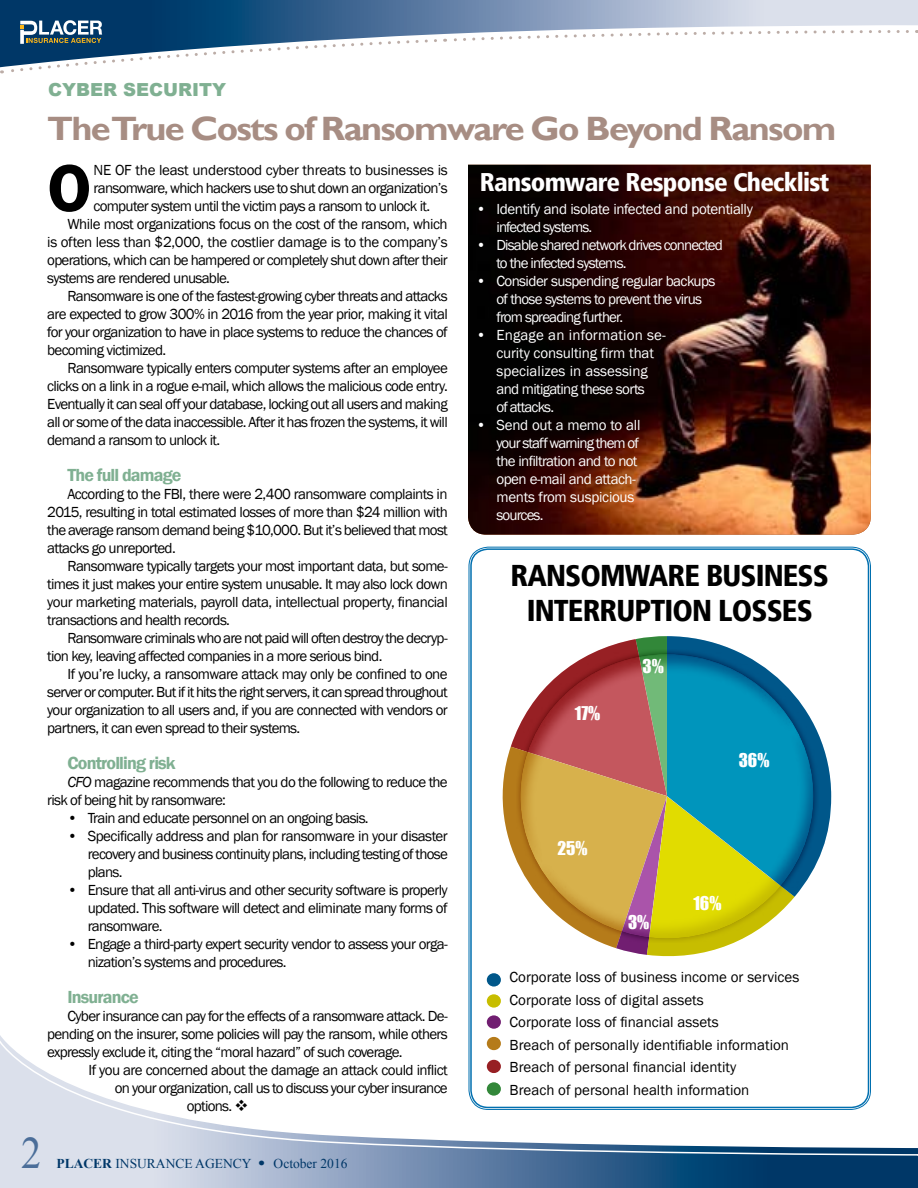
<style>
.page{position:relative;width:918px;height:1188px;background:#fff}
.page>*{position:absolute;margin:0;border:0;box-sizing:border-box;transform-origin:0 0}
.t1{font:600 69px "Franklin Gothic";color:#000}
.t2{font:45px "Times New Roman";color:#4b6e99;scale:.9 1}
.t3{font:700 33.75px "Gill Sans";letter-spacing:-.045em;color:#a78d83;scale:1.07 1}
.t4{font:900 condensed 30px/34.5px "Frutiger LT";letter-spacing:-.03em;color:#000;text-align:center}
.t5{font:900 condensed 25.5px "Frutiger LT";letter-spacing:-.03em;color:#fff}
.t6{font:600 18px "Franklin Gothic";letter-spacing:-.045em;color:#80b092}
.t7{font:900 18px "Arial";color:#80b092}
.t8{font:17.4px "Impact";color:#fff}
.t9{font:15px/18px "Franklin Gothic";letter-spacing:-.05em;color:#000;text-align:justify}
.t10{font:15px/18px "Franklin Gothic";letter-spacing:-.045em;color:#fff}
.t11{font:15px/22.5px "Franklin Gothic";color:#000}
.t12{font:15px/18px "Franklin Gothic";letter-spacing:-.01em;color:#fff}
.t13{font:15px/18px "Franklin Gothic";letter-spacing:-.025em;color:#fff}
.t14{font:15px "Franklin Gothic";letter-spacing:-.025em;color:#000}
.t15{font:15px "Franklin Gothic";letter-spacing:-.015em;color:#000}
.t16{font:13.5px "Times New Roman";color:#003768}
.s1{font-style:italic}
.s2{font-weight:700}
.s3{font-weight:700;font-size:18px}
</style>
<div class="page">
<svg style="left:0;top:1035px;width:916px;height:153px;background:#718fae"></svg>
<svg style="left:0;top:1037px;width:916px;height:119px"></svg>
<svg style="left:916px;top:1148px;width:2px;height:40px"></svg>
<svg style="left:0;top:0;width:918px;height:67px"></svg>
<svg style="left:445px;top:29px;width:465px;height:14px"></svg>
<svg style="left:2px;top:20px;width:437px;height:54px"></svg>
<img style="left:468px;top:165px;width:403px;height:370px">
<svg style="left:487px;top:973px;width:14px;height:13px"></svg>
<svg style="left:487px;top:994px;width:14px;height:14px"></svg>
<svg style="left:487px;top:1015px;width:14px;height:14px"></svg>
<div style="left:487px;top:1037px;width:14px;height:13px;background:#b57b1a;border-radius:50%"></div>
<div style="left:487px;top:1060px;width:14px;height:13px;background:#972024;border-radius:50%"></div>
<svg style="left:487px;top:1082px;width:14px;height:14px"></svg>
<svg style="left:502px;top:636px;width:329px;height:321px"></svg>
<div style="left:507px;top:642px;width:321px;height:297px;background:#000;opacity:.75"></div>
<div style="left:470px;top:548px;width:399px;height:560px;border:2px solid #006faf;border-radius:17px"></div>
<p class="t7" style="left:48px;top:77px;width:180px">CYBER SECURITY</p>
<h3 class="t3" style="left:47px;top:108px;width:739px">The True Costs of Ransomware Go Beyond Ransom</h3>
<h1 class="t1" style="left:47px;top:146px;width:46px">O</h1>
<p class="t15" style="left:94px;top:161px;width:356px">NE OF the least understood cyber threats to businesses is</p>
<h3 class="t5" style="left:480px;top:167px;width:351px">Ransomware Response Checklist</h3>
<p class="t9" style="left:94px;top:180px;width:356px">ransomware, which hackers use to shut down an organization’s</p>
<p class="t9" style="left:94px;top:198px;width:338px">computer system until the victim pays a ransom to unlock it.</p>
<p class="t9" style="left:68px;top:216px;width:382px">While most organizations focus on the cost of the ransom, which</p>
<p class="t14" style="left:47px;top:233px;width:402px">is often less than $2,000, the costlier damage is to the company’s</p>
<p class="t9" style="left:47px;top:252px;width:402px">operations, which can be hampered or completely shut down after their</p>
<p class="t9" style="left:47px;top:270px;width:184px">systems are rendered unusable.</p>
<p class="t9" style="left:68px;top:288px;width:382px">Ransomware is one of the fastest-growing cyber threats and attacks</p>
<p class="t9" style="left:47px;top:306px;width:402px">are expected to grow 300% in 2016 from the year prior, making it vital</p>
<p class="t9" style="left:47px;top:324px;width:402px">for your organization to have in place systems to reduce the chances of</p>
<p class="t9" style="left:47px;top:342px;width:120px">becoming victimized.</p>
<p class="t9" style="left:68px;top:360px;width:382px">Ransomware typically enters computer systems after an employee</p>
<p class="t9" style="left:47px;top:378px;width:402px">clicks on a link in a rogue e-mail, which allows the malicious code entry.</p>
<p class="t9" style="left:47px;top:396px;width:402px">Eventually it can seal off your database, locking out all users and making</p>
<p class="t9" style="left:47px;top:414px;width:402px">all or some of the data inaccessible. After it has frozen the systems, it will</p>
<p class="t9" style="left:47px;top:432px;width:174px">demand a ransom to unlock it.</p>
<p class="t6" style="left:68px;top:464px;width:115px">The full damage</p>
<p class="t9" style="left:47px;top:486px;width:402px;text-indent:20px">According to the FBI, there were 2,400 ransomware complaints in 2015, resulting in total estimated losses of more than $24 million with the average ransom demand being $10,000. But it’s believed that most attacks go unreported.</p>
<p class="t9" style="left:47px;top:558px;width:402px;text-indent:20px">Ransomware typically targets your most important data, but some&shy;times it just makes your entire system unusable. It may also lock down your marketing materials, payroll data, intellectual property, financial transactions and health records.</p>
<p class="t9" style="left:47px;top:630px;width:402px;text-indent:20px">Ransomware criminals who are not paid will often destroy the decryp&shy;tion key, leaving affected companies in a more serious bind.</p>
<p class="t9" style="left:47px;top:666px;width:402px;text-indent:20px">If you’re lucky, a ransomware attack may only be confined to one server or computer. But if it hits the right servers, it can spread throughout your organization to all users and, if you are connected with vendors or partners, it can even spread to their systems.</p>
<p class="t6" style="left:68px;top:752px;width:110px">Controlling risk</p>
<p class="t9" style="left:47px;top:774px;width:402px;text-indent:20px"><span class="s1">CFO</span> magazine recommends that you do the following to reduce the risk of being hit by ransomware:</p>
<p class="t9" style="left:68px;top:810px;width:303px">• Train and educate personnel on an ongoing basis.</p>
<p class="t9" style="left:88px;top:828px;width:362px;text-indent:-20px">• Specifically address and plan for ransomware in your disaster recovery and business continuity plans, including testing of those plans.</p>
<p class="t9" style="left:88px;top:882px;width:362px;text-indent:-20px">• Ensure that all anti-virus and other security software is properly updated. This software will detect and eliminate many forms of ransomware.</p>
<p class="t9" style="left:88px;top:936px;width:362px;text-indent:-20px">• Engage a third-party expert security vendor to assess your orga&shy;nization’s systems and procedures.</p>
<p class="t6" style="left:68px;top:986px;width:73px">Insurance</p>
<p class="t9" style="left:47px;top:1008px;width:402px;text-indent:20px">Cyber insurance can pay for the effects of a ransomware attack. De&shy;pending on the insurer, some policies will pay the ransom, while others expressly exclude it, citing the “moral hazard” of such coverage.</p>
<p class="t9" style="left:88px;top:1062px;width:361px">If you are concerned about the damage an attack could inflict</p>
<p class="t9" style="left:115px;top:1080px;width:335px">on your organization, call us to discuss your cyber insurance</p>
<p class="t9" style="left:187px;top:1098px;width:63px">options. ❖</p>
<p class="t13" style="left:496px;top:201px;width:258px;text-indent:-20px">• Identify and isolate infected and potentially infected systems.</p>
<p class="t10" style="left:496px;top:237px;width:228px;text-indent:-20px">• Disable shared network drives connected to the infected systems.</p>
<p class="t10" style="left:496px;top:273px;width:221px;text-indent:-20px">• Consider suspending regular backups of those systems to prevent the virus from spreading further.</p>
<p class="t12" style="left:496px;top:327px;width:171px;text-indent:-20px">• Engage an information se&shy;curity consulting firm that specializes in assessing and mitigating these sorts<br>of attacks.</p>
<p class="t10" style="left:496px;top:417px;width:146px;text-indent:-20px">• Send out a memo to all your staff warning them of the infiltration and to not open e-mail and attach&shy;ments from suspicious sources.</p>
<h3 class="t4" style="left:511px;top:559px;width:320px">RANSOMWARE BUSINESS<br>INTERRUPTION LOSSES</h3>
<p class="t8" style="left:643px;top:653px;width:23px">3%</p>
<p class="t8" style="left:575px;top:700px;width:27px">17%</p>
<p class="t8" style="left:739px;top:747px;width:32px">36%</p>
<p class="t8" style="left:557px;top:834px;width:32px">25%</p>
<p class="t8" style="left:693px;top:889px;width:30px">16%</p>
<p class="t8" style="left:628px;top:909px;width:23px">3%</p>
<p class="t11" style="left:510px;top:966px;width:291px">Corporate loss of business income or services Corporate loss of digital assets<br>Corporate loss of financial assets<br>Breach of personally identifiable information Breach of personal financial identity<br>Breach of personal health information</p>
<h2 class="t2" style="left:21px;top:1122px;width:24px">2</h2>
<p class="t16" style="left:57px;top:1154px;width:292px"><span class="s2">PLACER</span> INSURANCE AGENCY <span class="s3">•</span> October 2016</p>
</div>
